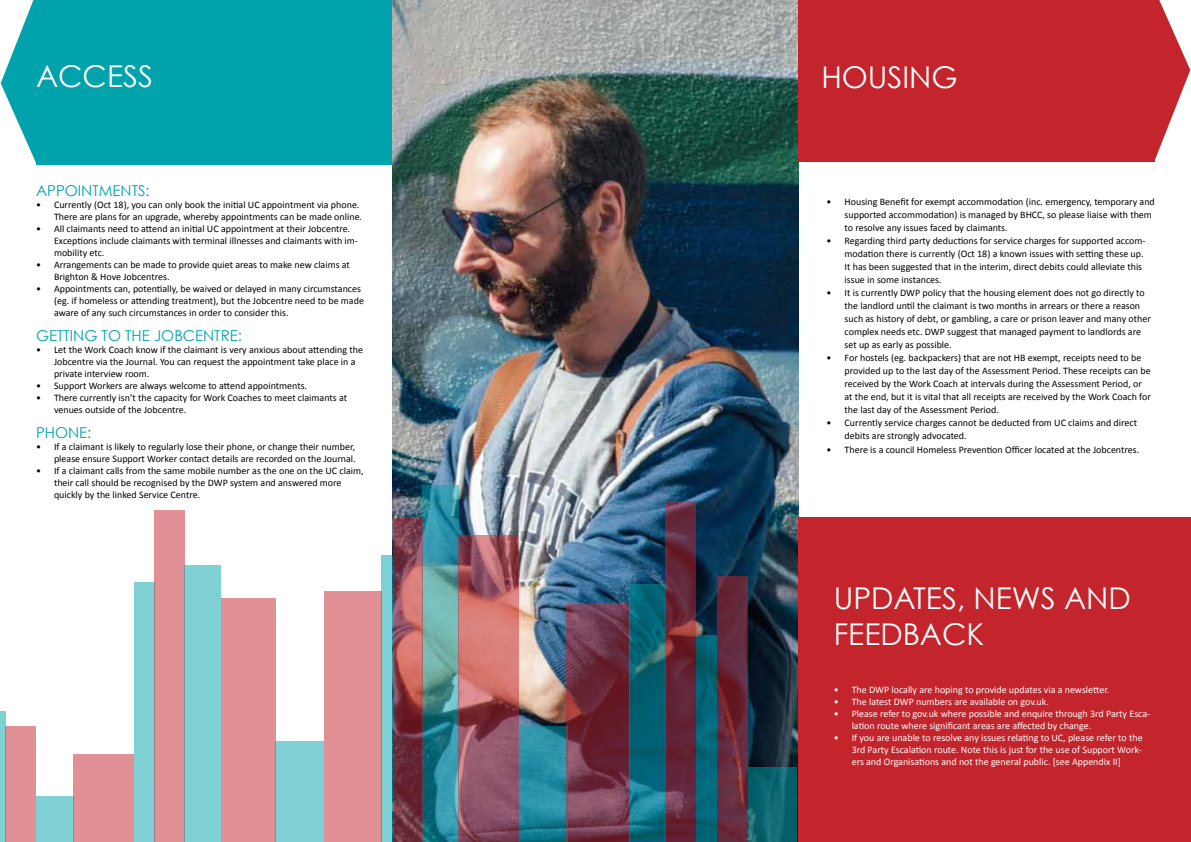
<style>
.page{position:relative;width:1191px;height:842px;background:#fff}
.page>*{position:absolute;margin:0;border:0;box-sizing:border-box;transform-origin:0 0}
.t1{font:30px "Century Gothic";color:#fff}
.t2{font:15px "Century Gothic";color:#00a3ac}
.t3{font:10px/13px "Calibri";color:#000}
.t4{font:10px/12px "Calibri";color:#fff}
</style>
<div class="page">
<div style="left:36px;top:0;width:357px;height:164px;background:#00a3ac"></div>
<svg style="left:1px;top:0;width:35px;height:163px"></svg>
<img style="left:393px;top:0;width:405px;height:842px">
<div style="left:798px;top:0;width:357px;height:162px;background:#c4242c"></div>
<svg style="left:1155px;top:0;width:35px;height:160px"></svg>
<svg style="left:422px;top:485px;width:36px;height:357px;background:#459099"></svg>
<svg style="left:458px;top:536px;width:61px;height:306px;background:#a85e67"></svg>
<svg style="left:519px;top:726px;width:47px;height:116px;background:#238aa1"></svg>
<svg style="left:566px;top:604px;width:63px;height:238px;background:#703244"></svg>
<svg style="left:629px;top:584px;width:36px;height:258px;background:#0a6779"></svg>
<svg style="left:665px;top:502px;width:31px;height:340px;background:#672738"></svg>
<svg style="left:696px;top:635px;width:21px;height:207px;background:#026476"></svg>
<svg style="left:717px;top:576px;width:30px;height:266px;background:#672939"></svg>
<div style="left:381px;top:555px;width:12px;height:287px;background:#80d1d5"></div>
<svg style="left:393px;top:519px;width:29px;height:323px;background:#8e454d"></svg>
<div style="left:221px;top:598px;width:54px;height:244px;background:#e19195"></div>
<div style="left:275px;top:741px;width:49px;height:101px;background:#80d1d5"></div>
<div style="left:134px;top:582px;width:20px;height:260px;background:#80d1d5"></div>
<div style="left:154px;top:510px;width:31px;height:332px;background:#e19195"></div>
<div style="left:185px;top:565px;width:36px;height:277px;background:#80d1d5"></div>
<div style="left:324px;top:591px;width:57px;height:251px;background:#e19195"></div>
<div style="left:73px;top:754px;width:61px;height:88px;background:#e19195"></div>
<div style="left:5px;top:726px;width:31px;height:116px;background:#e19195"></div>
<div style="left:36px;top:796px;width:37px;height:46px;background:#80d1d5"></div>
<svg style="left:748px;top:767px;width:49px;height:75px;background:#0c646f"></svg>
<div style="left:0;top:712px;width:5px;height:130px;background:#80d1d5"></div>
<div style="left:798px;top:517px;width:393px;height:325px;background:#c4242c"></div>
<h1 class="t1" style="left:36px;top:58px;width:118px">ACC ESS</h1>
<h2 class="t2" style="left:36px;top:181px;width:21px">APPOINT</h2>
<h2 class="t2" style="left:99px;top:181px;width:23px">MENTS</h2>
<h2 class="t2" style="left:146px;top:181px;width:6px">:</h2>
<p class="t3" style="left:36px;top:198px;width:328px;line-height:12px;text-align:right">• Currently (Oct 18), you can only book the initial UC appointment via phone.<br>There are plans for an upgrade, whereby appointments can be made online.</p>
<p class="t3" style="left:54px;top:222px;width:305px;line-height:12px;text-indent:-18px">• All claimants need to attend an initial UC appointment at their Jobcentre.<br>Exceptions include claimants with terminal illnesses and claimants with im&shy;mobility etc.</p>
<p class="t3" style="left:54px;top:258px;width:297px;line-height:12px;text-indent:-18px">• Arrangements can be made to provide quiet areas to make new claims at<br>Brighton &amp; Hove Jobcentres.</p>
<p class="t3" style="left:54px;top:282px;width:311px;line-height:12px;text-indent:-18px">• Appointments can, potentially, be waived or delayed in many circumstances (eg. if homeless or attending treatment), but the Jobcentre need to be made aware of any such circumstances in order to consider this.</p>
<h2 class="t2" style="left:36px;top:326px;width:22px">GETTING</h2>
<h2 class="t2" style="left:102px;top:326px;width:33px">TO THE</h2>
<h2 class="t2" style="left:154px;top:326px;width:51px">JOBCENTRE</h2>
<h2 class="t2" style="left:238px;top:326px;width:6px">:</h2>
<p class="t3" style="left:54px;top:343px;width:310px;line-height:12px;text-indent:-18px">• Let the Work Coach know if the claimant is very anxious about attending the<br>Jobcentre via the Journal. You can request the appointment take place in a private interview room.</p>
<p class="t3" style="left:36px;top:379px;width:273px">• Support Workers are always welcome to attend appointments.</p>
<p class="t3" style="left:54px;top:391px;width:294px;line-height:12px;text-indent:-18px">• There currently isn’t the capacity for Work Coaches to meet claimants at venues outside of the Jobcentre.</p>
<h2 class="t2" style="left:36px;top:423px;width:21px">PHONE</h2>
<h2 class="t2" style="left:87px;top:423px;width:6px">:</h2>
<p class="t3" style="left:36px;top:440px;width:321px;line-height:12px;text-align:right">• If a claimant is likely to regularly lose their phone, or change their number, please ensure Support Worker contact details are recorded on the Journal.</p>
<p class="t3" style="left:54px;top:464px;width:311px;line-height:12px;text-indent:-18px">• If a claimant calls from the same mobile number as the one on the UC claim, their call should be recognised by the DWP system and answered more quickly by the linked Service Centre.</p>
<h1 class="t1" style="left:821px;top:59px;width:138px">HOUSING</h1>
<p class="t3" style="left:844px;top:195px;width:312px;text-indent:-18px">• Housing Benefit for exempt accommodation (inc. emergency, temporary and supported accommodation) is managed by BHCC, so please liaise with them to resolve any issues faced by claimants.</p>
<p class="t3" style="left:844px;top:234px;width:302px;text-indent:-18px">• Regarding third party deductions for service charges for supported accom&shy;modation there is currently (Oct 18) a known issues with setting these up.<br>It has been suggested that in the interim, direct debits could alleviate this issue in some instances.</p>
<p class="t3" style="left:844px;top:286px;width:308px;text-indent:-18px">• It is currently DWP policy that the housing element does not go directly to the landlord until the claimant is two months in arrears or there a reason such as history of debt, or gambling, a care or prison leaver and many other complex needs etc. DWP suggest that managed payment to landlords are set up as early as possible.</p>
<p class="t3" style="left:844px;top:351px;width:308px;text-indent:-18px">• For hostels (eg. backpackers) that are not HB exempt, receipts need to be provided up to the last day of the Assessment Period. These receipts can be received by the Work Coach at intervals during the Assessment Period, or at the end, but it is vital that all receipts are received by the Work Coach for the last day of the Assessment Period.</p>
<p class="t3" style="left:844px;top:416px;width:294px;text-indent:-18px">• Currently service charges cannot be deducted from UC claims and direct debits are strongly advocated.</p>
<p class="t3" style="left:826px;top:443px;width:314px">• There is a council Homeless Prevention Officer located at the Jobcentres.</p>
<h1 class="t1" style="left:833px;top:580px;width:38px">UPDATES</h1>
<h1 class="t1" style="left:957px;top:580px;width:130px">, NEWS AND</h1>
<h1 class="t1" style="left:833px;top:616px;width:34px">FEEDBA</h1>
<h1 class="t1" style="left:942px;top:616px;width:44px">CK</h1>
<p class="t4" style="left:833px;top:684px;width:277px">• The DWP locally are hoping to provide updates via a newsletter.</p>
<p class="t4" style="left:833px;top:696px;width:217px">• The latest DWP numbers are available on gov.uk.</p>
<p class="t4" style="left:851px;top:708px;width:300px;text-indent:-18px">• Please refer to gov.uk where possible and enquire through 3rd Party Esca&shy;lation route where significant areas are affected by change.</p>
<p class="t4" style="left:851px;top:732px;width:292px;text-align:justify;text-indent:-18px">• If you are unable to resolve any issues relating to UC, please refer to the 3rd Party Escalation route. Note this is just for the use of Support Work&shy;ers and Organisations and not the general public. [see Appendix II]</p>
</div>
